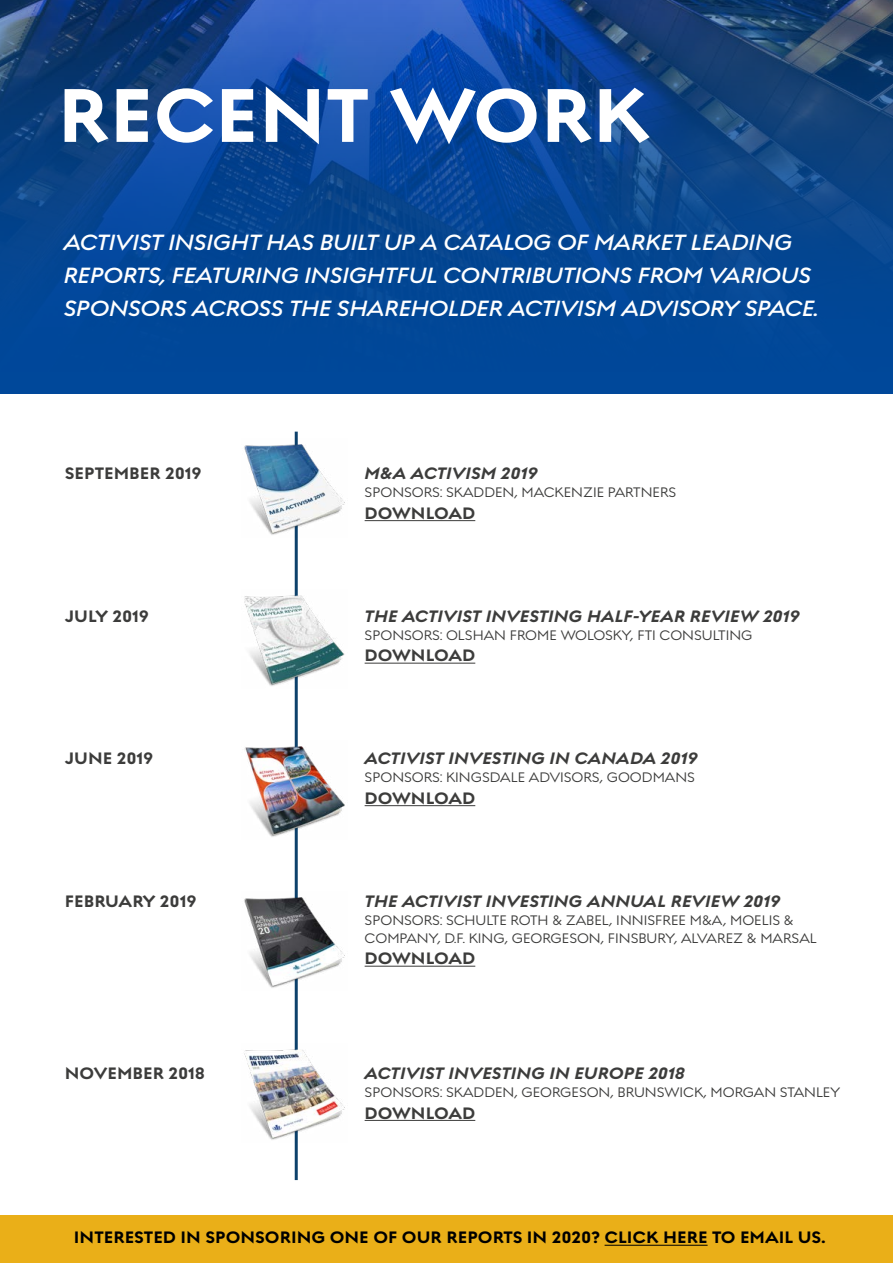
<style>
.page{position:relative;width:893px;height:1263px;background:#fff}
.page>*{position:absolute;margin:0;border:0;box-sizing:border-box;transform-origin:0 0}
.t1{font:700 82.5px "Regulator Nova";color:#fff}
.t2{font:italic 600 24px/33px "Regulator Nova";letter-spacing:-.01em;color:#fff}
.t3{font:italic 700 18px "Regulator Nova";color:#3c3c3b}
.t4{font:700 18px "Regulator Nova";color:#3c3c3b}
.t5{font:700 18px "Regulator Nova";color:#000}
.t6{font:500 15px/18px "Regulator Nova";color:#3c3c3b}
</style>
<div class="page">
<svg style="left:0;top:0;width:893px;height:393px;background:#0a4691"></svg>
<div style="left:0;top:1215px;width:893px;height:48px;background:#eaaf18"></div>
<hr style="left:605px;top:1245px;width:103px;height:1px;background:#000">
<hr style="left:295px;top:432px;width:3px;height:748px;background:#0d416b">
<hr style="left:365px;top:520px;width:110px;height:1px;background:#3c3c3b">
<img style="left:244px;top:438px;width:101px;height:99px">
<hr style="left:365px;top:663px;width:110px;height:1px;background:#3c3c3b">
<img style="left:244px;top:589px;width:101px;height:99px">
<hr style="left:365px;top:805px;width:110px;height:1px;background:#3c3c3b">
<img style="left:244px;top:741px;width:101px;height:99px">
<hr style="left:365px;top:966px;width:110px;height:1px;background:#3c3c3b">
<img style="left:244px;top:892px;width:101px;height:99px">
<hr style="left:365px;top:1120px;width:110px;height:1px;background:#3c3c3b">
<img style="left:244px;top:1043px;width:101px;height:99px">
<h1 class="t1" style="left:57px;top:66px;width:594px">RECENT WORK</h1>
<h2 class="t2" style="left:64px;top:226px;width:756px">ACTIVIST INSIGHT HAS BUILT UP A CATALOG OF MARKET LEADING<br>REPORTS, FEATURING INSIGHTFUL CONTRIBUTIONS FROM VARIOUS<br>SPONSORS ACROSS THE SHAREHOLDER ACTIVISM ADVISORY SPACE.</h2>
<p class="t4" style="left:65px;top:463px;width:138px">SEPTEMBER 2019</p>
<p class="t3" style="left:365px;top:463px;width:174px">M&amp;A ACTIVISM 2019</p>
<p class="t6" style="left:365px;top:483px;width:313px">SPONSORS: SKADDEN, MACKENZIE PARTNERS</p>
<p class="t4" style="left:365px;top:502px;width:112px">DOWNLOAD</p>
<p class="t4" style="left:65px;top:605px;width:86px">JULY 2019</p>
<p class="t3" style="left:365px;top:605px;width:436px">THE ACTIVIST INVESTING HALF-YEAR REVIEW 2019</p>
<p class="t6" style="left:365px;top:626px;width:389px">SPONSORS: OLSHAN FROME WOLOSKY, FTI CONSULTING</p>
<p class="t4" style="left:365px;top:645px;width:112px">DOWNLOAD</p>
<p class="t4" style="left:65px;top:748px;width:90px">JUNE 2019</p>
<p class="t3" style="left:365px;top:748px;width:334px">ACTIVIST INVESTING IN CANADA 2019</p>
<p class="t6" style="left:365px;top:768px;width:332px">SPONSORS: KINGSDALE ADVISORS, GOODMANS</p>
<p class="t4" style="left:365px;top:787px;width:112px">DOWNLOAD</p>
<p class="t4" style="left:65px;top:890px;width:133px">FEBRUARY 2019</p>
<p class="t3" style="left:365px;top:890px;width:417px">THE ACTIVIST INVESTING ANNUAL REVIEW 2019</p>
<p class="t6" style="left:365px;top:911px;width:454px">SPONSORS: SCHULTE ROTH &amp; ZABEL, INNISFREE M&amp;A, MOELIS &amp;<br>COMPANY, D.F. KING, GEORGESON, FINSBURY, ALVAREZ &amp; MARSAL</p>
<p class="t4" style="left:365px;top:948px;width:112px">DOWNLOAD</p>
<p class="t4" style="left:65px;top:1062px;width:141px">NOVEMBER 2018</p>
<p class="t3" style="left:365px;top:1062px;width:322px">ACTIVIST INVESTING IN EUROPE 2018</p>
<p class="t6" style="left:365px;top:1083px;width:477px">SPONSORS: SKADDEN, GEORGESON, BRUNSWICK, MORGAN STANLEY</p>
<p class="t4" style="left:365px;top:1102px;width:112px">DOWNLOAD</p>
<p class="t5" style="left:74px;top:1227px;width:753px">INTERESTED IN SPONSORING ONE OF OUR REPORTS IN 2020? CLICK HERE TO EMAIL US.</p>
</div>
